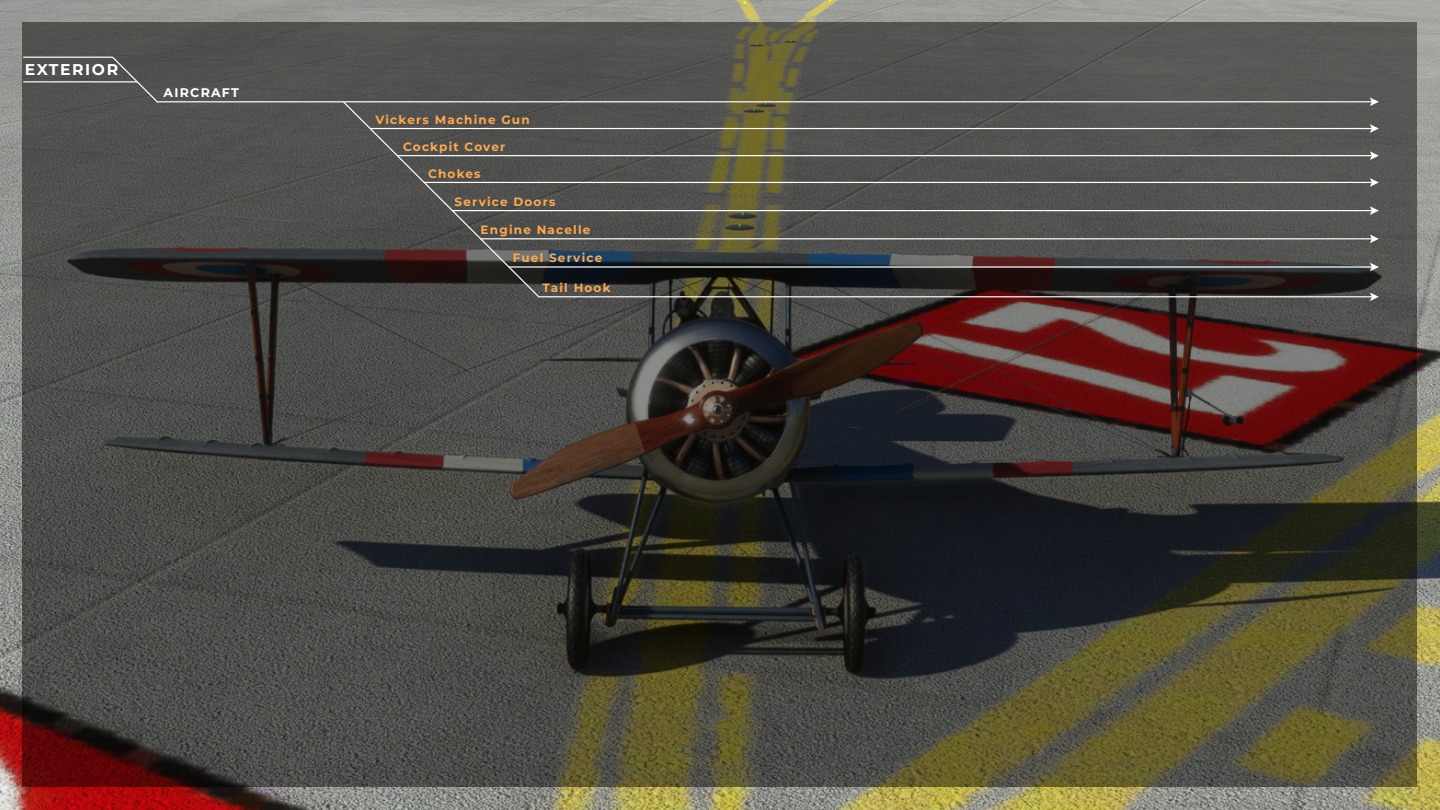
<style>
.page{position:relative;width:1440px;height:810px;background:#fff}
.page>*{position:absolute;margin:0;border:0;box-sizing:border-box;transform-origin:0 0}
.t1{font:700 15.6px "Montserrat";letter-spacing:.1em;color:#fff}
.t2{font:700 12.4px "Montserrat";letter-spacing:.1em;color:#fff}
.t3{font:700 12px "Montserrat";letter-spacing:.1em;color:#ffa950}
</style>
<div class="page">
<img style="left:0;top:0;width:1440px;height:810px">
<div style="left:22px;top:22px;width:1396px;height:766px;background:#000;opacity:.46"></div>
<svg style="left:1370px;top:98px;width:9px;height:8px"></svg>
<svg style="left:1370px;top:124px;width:9px;height:9px"></svg>
<svg style="left:1370px;top:151px;width:9px;height:9px"></svg>
<svg style="left:1370px;top:178px;width:9px;height:9px"></svg>
<svg style="left:1370px;top:206px;width:9px;height:9px"></svg>
<svg style="left:1370px;top:235px;width:9px;height:8px"></svg>
<svg style="left:1370px;top:263px;width:9px;height:8px"></svg>
<svg style="left:1370px;top:292px;width:9px;height:9px"></svg>
<hr style="left:23px;top:81px;width:114px;height:1px;background:#fff">
<hr style="left:158px;top:101px;width:1214px;height:1px;background:#fff">
<hr style="left:370px;top:128px;width:1002px;height:1px;background:#fff">
<hr style="left:398px;top:155px;width:974px;height:1px;background:#fff">
<hr style="left:424px;top:182px;width:948px;height:1px;background:#fff">
<hr style="left:452px;top:210px;width:920px;height:1px;background:#fff">
<hr style="left:481px;top:238px;width:891px;height:1px;background:#fff">
<hr style="left:509px;top:266px;width:863px;height:2px;background:#fff">
<hr style="left:539px;top:296px;width:833px;height:1px;background:#fff">
<hr style="left:23px;top:57px;width:89px;height:1px;background:#fff">
<svg style="left:342px;top:100px;width:199px;height:199px;background:#4e4d4b"></svg>
<svg style="left:111px;top:55px;width:49px;height:49px;background:#575856"></svg>
<p class="t1" style="left:25px;top:60px;width:95px">EXTERIOR</p>
<p class="t2" style="left:164px;top:85px;width:77px">AIRCRAFT</p>
<p class="t3" style="left:375px;top:112px;width:156px">Vickers Machine Gun</p>
<p class="t3" style="left:403px;top:139px;width:104px">Cockpit Cover</p>
<p class="t3" style="left:428px;top:166px;width:54px">Chokes</p>
<p class="t3" style="left:454px;top:194px;width:102px">Service Doors</p>
<p class="t3" style="left:481px;top:222px;width:111px">Engine Nacelle</p>
<p class="t3" style="left:513px;top:250px;width:91px">Fuel Service</p>
<p class="t3" style="left:543px;top:280px;width:70px">Tail Hook</p>
</div>
